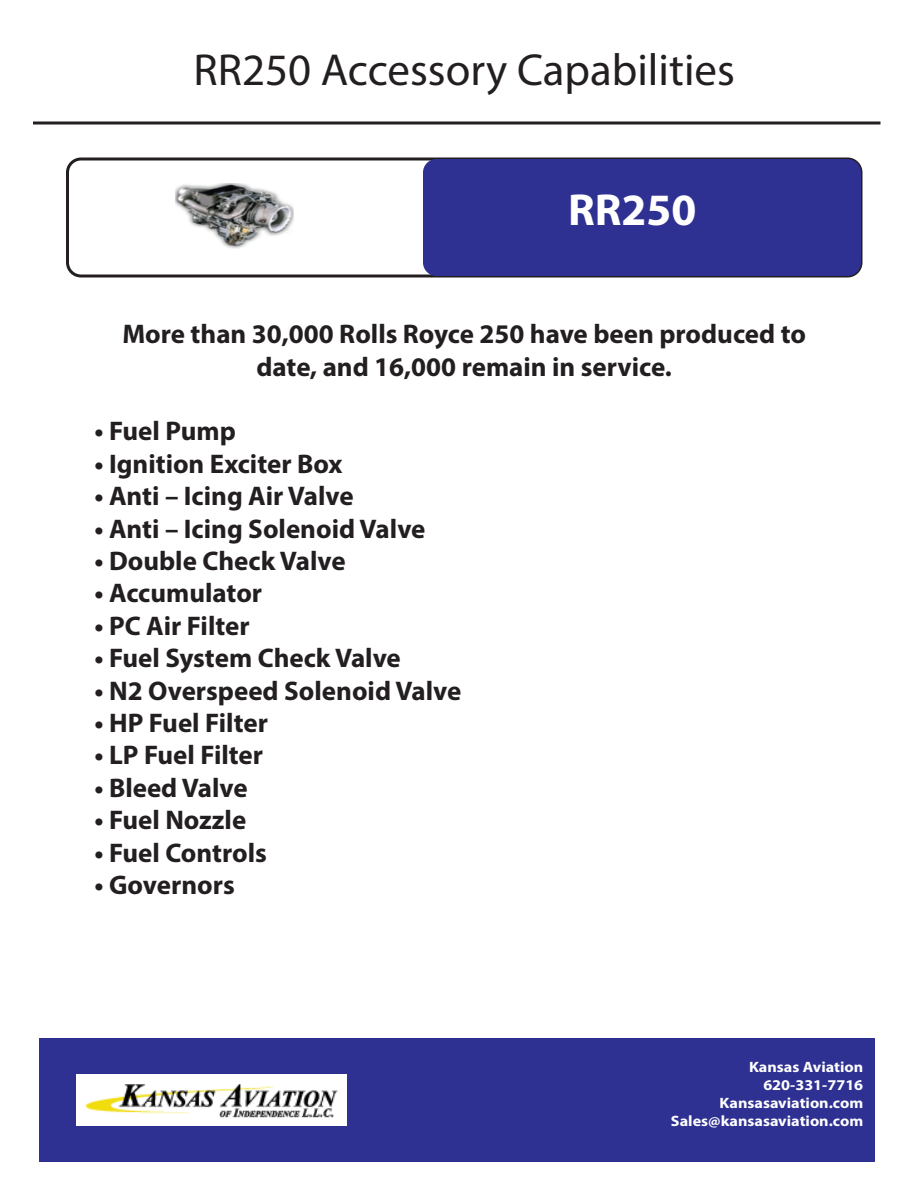
<style>
.page{position:relative;width:918px;height:1188px;background:#fff}
.page>*{position:absolute;margin:0;border:0;box-sizing:border-box;transform-origin:0 0}
.t1{font:45px "Myriad Pro";color:#231f20}
.t2{font:700 45px "Myriad Pro";color:#fff}
.t3{font:700 27px/32.4px "Myriad Pro";color:#231f20;text-align:center}
.t4{font:700 15px/18px "Myriad Pro";color:#fff;text-align:right;scale:1.08 1}
</style>
<div class="page">
<hr style="left:33px;top:122px;width:847px;height:2px;background:#231f20">
<div style="left:66px;top:158px;width:796px;height:120px;border:3px solid #231f20;border-radius:14px"></div>
<div style="left:423px;top:159px;width:438px;height:117px;background:#2e3092;border-radius:14px"></div>
<div style="left:39px;top:1038px;width:835px;height:124px;background:#2e3092"></div>
<img style="left:77px;top:1074px;width:270px;height:51px">
<img style="left:175px;top:184px;width:119px;height:65px">
<h1 class="t1" style="left:194px;top:42px;width:543px">RR250 Accessory Capabilities</h1>
<h1 class="t2" style="left:568px;top:181px;width:130px">RR250</h1>
<p class="t3" style="left:122px;top:317px;width:685px">More than 30,000 Rolls Royce 250 have been produced to date, and 16,000 remain in service.</p>
<p class="t3" style="left:94px;top:414px;width:143px">• Fuel Pump</p>
<p class="t3" style="left:94px;top:447px;width:250px">• Ignition Exciter Box</p>
<p class="t3" style="left:94px;top:479px;width:261px">• Anti – Icing Air Valve</p>
<p class="t3" style="left:94px;top:511px;width:333px">• Anti – Icing Solenoid Valve</p>
<p class="t3" style="left:94px;top:544px;width:253px">• Double Check Valve</p>
<p class="t3" style="left:94px;top:576px;width:169px">• Accumulator</p>
<p class="t3" style="left:94px;top:609px;width:157px">• PC Air Filter</p>
<p class="t3" style="left:94px;top:641px;width:308px">• Fuel System Check Valve</p>
<p class="t3" style="left:94px;top:673px;width:368px">• N2 Overspeed Solenoid Valve</p>
<p class="t3" style="left:94px;top:706px;width:175px">• HP Fuel Filter</p>
<p class="t3" style="left:94px;top:738px;width:170px">• LP Fuel Filter</p>
<p class="t3" style="left:94px;top:771px;width:155px">• Bleed Valve</p>
<p class="t3" style="left:94px;top:803px;width:153px">• Fuel Nozzle</p>
<p class="t3" style="left:94px;top:835px;width:174px">• Fuel Controls</p>
<p class="t3" style="left:94px;top:868px;width:142px">• Governors</p>
<p class="t4" style="left:671px;top:1058px;width:180px">Kansas Aviation<br>620-331-7716<br>Kansasaviation.com<br>Sales@kansasaviation.com</p>
</div>
